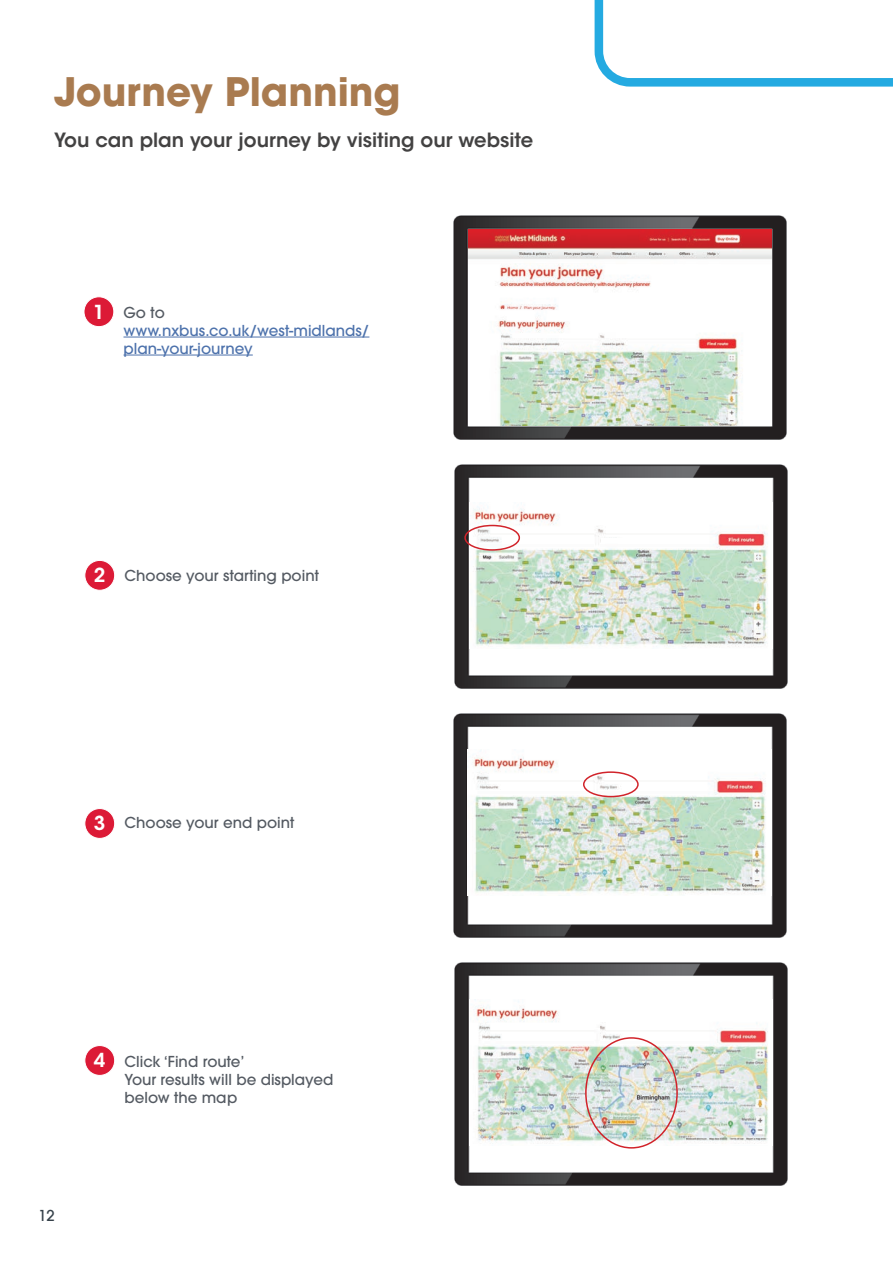
<style>
.page{position:relative;width:893px;height:1263px;background:#fff}
.page>*{position:absolute;margin:0;border:0;box-sizing:border-box;transform-origin:0 0}
.t1{font:700 39px "ITC Avant Garde Pro";color:#a97b50}
.t2{font:600 19.5px "ITC Avant Garde Std";color:#434242}
.t3{font:600 19.2px "ITC Avant Garde Std";color:#fff}
.t4{font:500 15px/18px "ITC Avant Garde Pro";color:#545a62}
.t5{font:500 15px/18px "ITC Avant Garde Pro";color:#4d72ac}
.t6{font:500 15px "ITC Avant Garde Pro";color:#36414a}
.s1{font-family:"ITC Avant Garde Std";font-weight:600;font-size:19.2px;color:#fff}
</style>
<div class="page">
<svg style="left:594px;top:0;width:299px;height:87px"></svg>
<hr style="left:124px;top:337px;width:245px;height:1px;background:#4d72ac">
<hr style="left:124px;top:355px;width:129px;height:1px;background:#4d72ac">
<div style="left:84px;top:297px;width:30px;height:30px;background:#dc1a36;border-radius:50%"></div>
<div style="left:83px;top:296px;width:31px;height:31px;border:1px solid #fff;border-radius:50%"></div>
<div style="left:85px;top:560px;width:30px;height:30px;background:#dc1a36;border-radius:50%"></div>
<div style="left:84px;top:560px;width:31px;height:31px;border:1px solid #fff;border-radius:50%"></div>
<img style="left:453px;top:215px;width:334px;height:225px">
<img style="left:454px;top:962px;width:334px;height:224px">
<img style="left:453px;top:713px;width:334px;height:225px">
<img style="left:454px;top:464px;width:334px;height:225px">
<div style="left:85px;top:808px;width:30px;height:30px;background:#dc1a36;border-radius:50%"></div>
<div style="left:84px;top:808px;width:31px;height:31px;border:1px solid #fff;border-radius:50%"></div>
<div style="left:85px;top:1045px;width:30px;height:30px;background:#dc1a36;border-radius:50%"></div>
<div style="left:84px;top:1045px;width:31px;height:31px;border:1px solid #fff;border-radius:50%"></div>
<img style="left:468px;top:229px;width:303px;height:197px">
<img style="left:469px;top:503px;width:304px;height:145px">
<img style="left:468px;top:749px;width:303px;height:146px">
<img style="left:469px;top:999px;width:304px;height:146px">
<div style="left:601px;top:538px;width:45px;height:5px;background:#fff"></div>
<div style="left:464px;top:525px;width:56px;height:26px;border:2px solid #d1232a;border-radius:50%"></div>
<div style="left:583px;top:771px;width:56px;height:26px;border:2px solid #d1232a;border-radius:50%"></div>
<div style="left:585px;top:1037px;width:93px;height:111px;border:2px solid #d1232a;border-radius:50%"></div>
<h1 class="t1" style="left:54px;top:65px;width:348px">Journey Planning</h1>
<h2 class="t2" style="left:54px;top:127px;width:481px">You can plan your journey by visiting our website</h2>
<p class="t3" style="left:93px;top:299px;width:13px">1</p>
<p class="t4" style="left:124px;top:303px;width:43px">Go to</p>
<p class="t5" style="left:124px;top:321px;width:247px">www.nxbus.co.uk/west-midlands/ plan-your-journey</p>
<p class="t4" style="left:94px;top:566px;width:226px"><span class="s1">2</span> Choose your starting point</p>
<p class="t4" style="left:94px;top:813px;width:202px"><span class="s1">3</span> Choose your end point</p>
<p class="t3" style="left:94px;top:1048px;width:13px">4</p>
<p class="t4" style="left:125px;top:1052px;width:210px">Click ‘Find route’<br>Your results will be displayed below the map</p>
<p class="t6" style="left:38px;top:1206px;width:18px">12</p>
</div>
